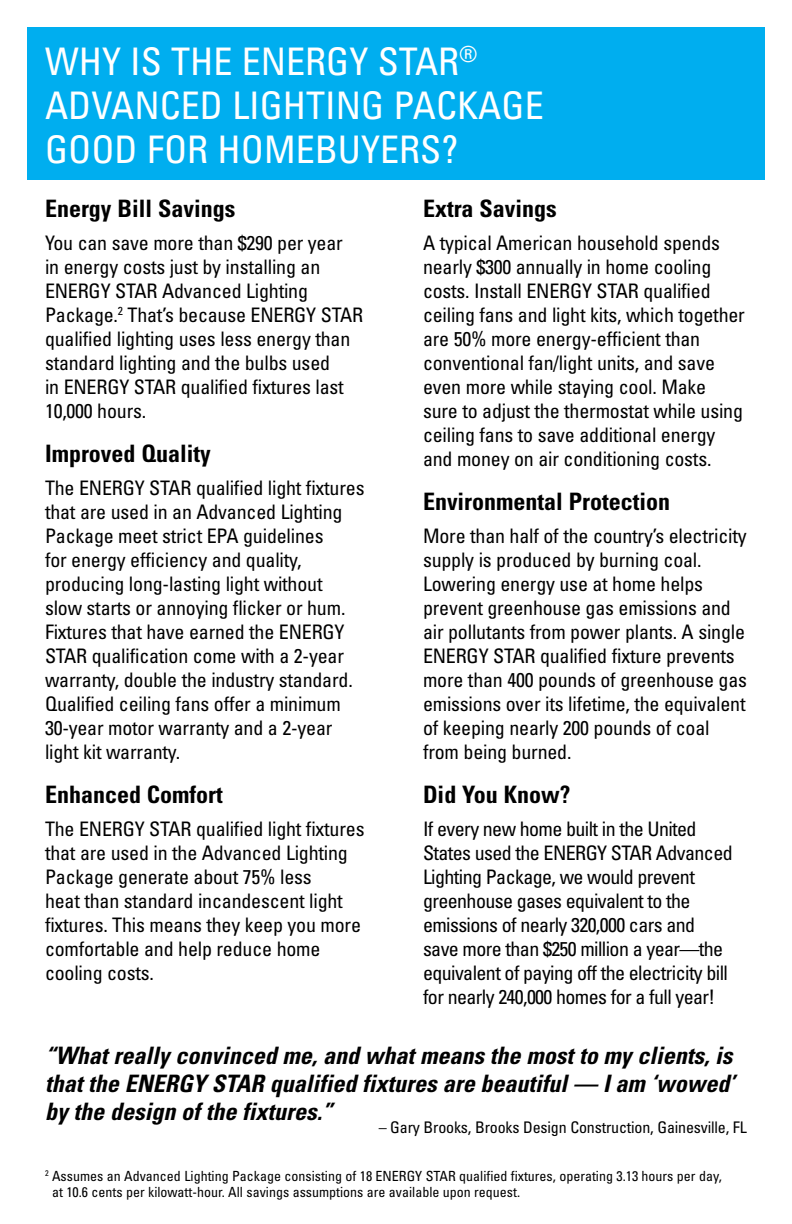
<style>
.page{position:relative;width:792px;height:1224px;background:#fff}
.page>*{position:absolute;margin:0;border:0;box-sizing:border-box;transform-origin:0 0}
.t1{font:condensed 38px/44px "Univers";color:#fff}
.Quotes{font:italic 700 condensed 24px/28px "Univers";color:#000;text-align:justify}
.Subhead{font:700 condensed 24px "Univers";color:#000}
.Body{font:condensed 20px/24px "Univers";letter-spacing:-.01em;color:#000}
.Body-2{font:condensed 20px/24px "Univers";letter-spacing:-.03em;color:#000}
.Quoter{font:condensed 16px "Univers";letter-spacing:-.01em;color:#000}
.Footnotes{font:condensed 14px/16px "Univers";color:#000}
</style>
<div class="page">
<div style="left:27px;top:27px;width:738px;height:153px;background:#00aeef"></div>
<p class="t1" style="left:45px;top:38px;width:500px">Why Is The ENERGY STAR<sup>®<br></sup>Advan ced Lighting Packag e<br>Good For homebuyers?</p>
<p class="Subhead" style="left:45px;top:193px;width:192px">Energy Bill Savings</p>
<p class="Body" style="left:45px;top:230px;width:320px">You can save more than $290 per year<br>in energy costs just by installing an ENERGY STAR Advanced Lighting Package.<sup>2</sup> That’s because ENERGY STAR qualified lighting uses less energy than standard lighting and the bulbs used<br>in ENERGY STAR qualified fixtures last 10,000 hours.</p>
<p class="Subhead" style="left:45px;top:438px;width:167px">Improved Quality</p>
<p class="Body" style="left:45px;top:475px;width:321px">The ENERGY STAR qualified light fixtures that are used in an Advanced Lighting Package meet strict EPA guidelines<br>for energy efficiency and quality, producing long-lasting light without slow starts or annoying flicker or hum.<br>Fixtures that have earned the ENERGY STAR qualification come with a 2-year warranty, double the industry standard.<br>Qualified ceiling fans offer a minimum 30-year motor warranty and a 2-year light kit warranty.</p>
<p class="Subhead" style="left:45px;top:779px;width:179px">Enhanced Comfort</p>
<p class="Body" style="left:45px;top:816px;width:321px">The ENERGY STAR qualified light fixtures that are used in the Advanced Lighting Package generate about 75% less<br>heat than standard incandescent light fixtures. This means they keep you more comfortable and help reduce home cooling costs.</p>
<p class="Subhead" style="left:423px;top:193px;width:135px">Extra Savings</p>
<p class="Body" style="left:423px;top:230px;width:323px">A typical American household spends nearly $300 annually in home cooling costs. I nstall ENERGY STAR qualified ceiling fans and light kits, which together are 50% more energy-efficient than conventional fan/light units, and save even more while staying cool. Make sure to adjust the thermostat while using ceiling fans to save additional energy and money on air conditioning costs.</p>
<p class="Subhead" style="left:423px;top:486px;width:249px">Environmental Protection</p>
<p class="Body" style="left:423px;top:523px;width:326px">More than half of the country’s electricity supply is produced by burning coal.<br>Lowering energy use at home helps prevent greenhouse gas emissions and air pollutants from power plants. A single ENERGY STAR qualified fixture prevents more than 400 pounds of greenhouse gas emissions over its lifetime, the equivalent of keeping nearly 200 pounds of coal from being burned.</p>
<p class="Subhead" style="left:423px;top:779px;width:149px">Did You Know?</p>
<p class="Body-2" style="left:423px;top:816px;width:311px">If every new home built in the United States used the ENERGY STAR Advanced Lighting Package, we would prevent greenhouse gases equivalent to the emissions of nearly 320,000 cars and save more than $250 million a year—the equivalent of paying off the electricity bill for nearly 240,000 homes for a full year!</p>
<p class="Quotes" style="left:45px;top:1041px;width:691px">“What really convinced me, and what means the most to my clients, is that the ENERGY STAR qualified fixtures are beautiful — I am ‘wowed’ by the design of the fixtures.”</p>
<p class="Quoter" style="left:379px;top:1117px;width:370px">– Gary Brooks, Brooks Design Construction, Gainesville, FL</p>
<p class="Footnotes" style="left:52px;top:1168px;width:671px;text-indent:-7px"><sup>2</sup> Assumes an Advanced Lighting Package consisting of 18 ENERGY STAR qualified fixtures, operating 3.13 hours per day, at 10.6 cents per kilowatt-hour. All savings assumptions are available upon request.</p>
</div>
